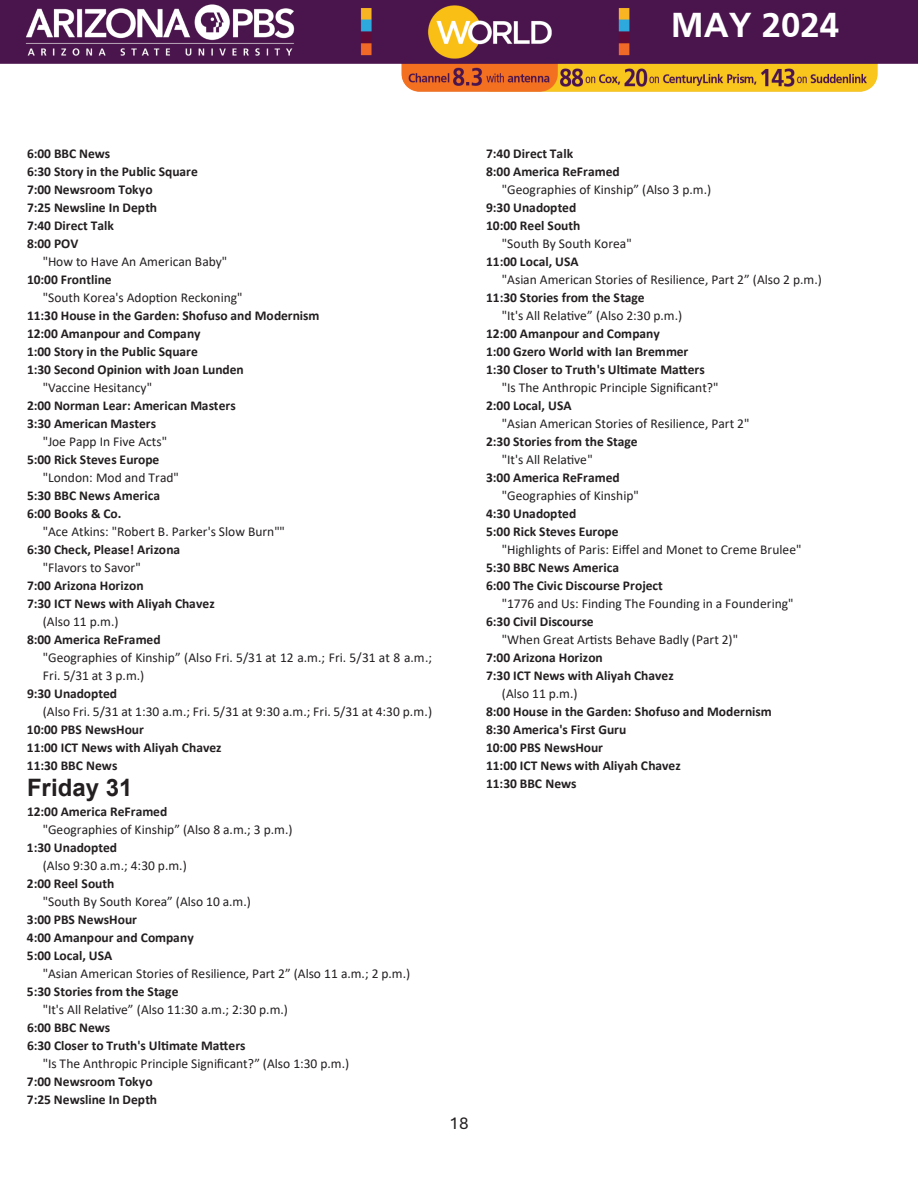
<style>
.page{position:relative;width:918px;height:1188px;background:#fff}
.page>*{position:absolute;margin:0;border:0;box-sizing:border-box;transform-origin:0 0}
.t1{font:700 36px "Frutiger";color:#fff}
.t2{font:700 24px "Arial";color:#231f20}
.t3{font:18px "Aptos";color:#231f20}
.t4{font:700 13.5px "Calibri";color:#231f20}
.t5{font:13.5px "Calibri";color:#231f20}
</style>
<div class="page">
<img style="left:0;top:0;width:918px;height:92px">
<h1 class="t1" style="left:671px;top:4px;width:170px">MAY 2024</h1>
<p class="t4" style="left:27px;top:144px;width:85px">6:00 BBC News</p>
<p class="t4" style="left:27px;top:162px;width:172px">6:30 Story in the Public Square</p>
<p class="t4" style="left:27px;top:180px;width:127px">7:00 Newsroom Tokyo</p>
<p class="t4" style="left:27px;top:198px;width:132px">7:25 Newsline In Depth</p>
<p class="t4" style="left:27px;top:216px;width:89px">7:40 Direct Talk</p>
<p class="t4" style="left:27px;top:234px;width:53px">8:00 POV</p>
<p class="t5" style="left:43px;top:252px;width:186px">"How to Have An American Baby"</p>
<p class="t4" style="left:27px;top:270px;width:86px">10:00 Frontline</p>
<p class="t5" style="left:43px;top:288px;width:201px">"South Korea's Adoption Reckoning"</p>
<p class="t4" style="left:27px;top:306px;width:294px">11:30 House in the Garden: Shofuso and Modernism</p>
<p class="t4" style="left:27px;top:324px;width:175px">12:00 Amanpour and Company</p>
<p class="t4" style="left:27px;top:342px;width:172px">1:00 Story in the Public Square</p>
<p class="t4" style="left:27px;top:360px;width:218px">1:30 Second Opinion with Joan Lunden</p>
<p class="t5" style="left:43px;top:378px;width:111px">"Vaccine Hesitancy"</p>
<p class="t4" style="left:27px;top:396px;width:210px">2:00 Norman Lear: American Masters</p>
<p class="t4" style="left:27px;top:414px;width:131px">3:30 American Masters</p>
<p class="t5" style="left:43px;top:432px;width:126px">"Joe Papp In Five Acts"</p>
<p class="t4" style="left:27px;top:450px;width:134px">5:00 Rick Steves Europe</p>
<p class="t5" style="left:43px;top:468px;width:138px">"London: Mod and Trad"</p>
<p class="t4" style="left:27px;top:486px;width:135px">5:30 BBC News America</p>
<p class="t4" style="left:27px;top:504px;width:96px">6:00 Books &amp; Co.</p>
<p class="t5" style="left:43px;top:522px;width:244px">"Ace Atkins: "Robert B. Parker's Slow Burn""</p>
<p class="t4" style="left:27px;top:540px;width:155px">6:30 Check, Please! Arizona</p>
<p class="t5" style="left:43px;top:558px;width:99px">"Flavors to Savor"</p>
<p class="t4" style="left:27px;top:576px;width:118px">7:00 Arizona Horizon</p>
<p class="t4" style="left:27px;top:594px;width:189px">7:30 ICT News with Aliyah Chavez</p>
<p class="t5" style="left:43px;top:612px;width:77px">(Also 11 p.m.)</p>
<p class="t4" style="left:27px;top:630px;width:135px">8:00 America ReFramed</p>
<p class="t5" style="left:43px;top:648px;width:391px">"Geographies of Kinship” (Also Fri. 5/31 at 12 a.m.; Fri. 5/31 at 8 a.m.;</p>
<p class="t5" style="left:43px;top:666px;width:103px">Fri. 5/31 at 3 p.m.)</p>
<p class="t4" style="left:27px;top:684px;width:92px">9:30 Unadopted</p>
<p class="t5" style="left:43px;top:702px;width:391px">(Also Fri. 5/31 at 1:30 a.m.; Fri. 5/31 at 9:30 a.m.; Fri. 5/31 at 4:30 p.m.)</p>
<p class="t4" style="left:27px;top:720px;width:118px">10:00 PBS NewsHour</p>
<p class="t4" style="left:27px;top:738px;width:196px">11:00 ICT News with Aliyah Chavez</p>
<p class="t4" style="left:27px;top:756px;width:92px">11:30 BBC News</p>
<p class="t2" style="left:27px;top:771px;width:107px">Friday 31</p>
<p class="t4" style="left:27px;top:802px;width:142px">12:00 America ReFramed</p>
<p class="t5" style="left:43px;top:820px;width:251px">"Geographies of Kinship” (Also 8 a.m.; 3 p.m.)</p>
<p class="t4" style="left:27px;top:838px;width:92px">1:30 Unadopted</p>
<p class="t5" style="left:43px;top:856px;width:146px">(Also 9:30 a.m.; 4:30 p.m.)</p>
<p class="t4" style="left:27px;top:874px;width:89px">2:00 Reel South</p>
<p class="t5" style="left:43px;top:892px;width:210px">"South By South Korea” (Also 10 a.m.)</p>
<p class="t4" style="left:27px;top:910px;width:112px">3:00 PBS NewsHour</p>
<p class="t4" style="left:27px;top:928px;width:168px">4:00 Amanpour and Company</p>
<p class="t4" style="left:27px;top:946px;width:87px">5:00 Local, USA</p>
<p class="t5" style="left:43px;top:964px;width:369px">"Asian American Stories of Resilience, Part 2” (Also 11 a.m.; 2 p.m.)</p>
<p class="t4" style="left:27px;top:982px;width:153px">5:30 Stories from the Stage</p>
<p class="t5" style="left:43px;top:1000px;width:247px">"It's All Relative” (Also 11:30 a.m.; 2:30 p.m.)</p>
<p class="t4" style="left:27px;top:1018px;width:85px">6:00 BBC News</p>
<p class="t4" style="left:27px;top:1036px;width:220px">6:30 Closer to Truth's Ultimate Matters</p>
<p class="t5" style="left:43px;top:1054px;width:308px">"Is The Anthropic Principle Significant?” (Also 1:30 p.m.)</p>
<p class="t4" style="left:27px;top:1072px;width:127px">7:00 Newsroom Tokyo</p>
<p class="t4" style="left:27px;top:1090px;width:132px">7:25 Newsline In Depth</p>
<p class="t4" style="left:486px;top:144px;width:89px">7:40 Direct Talk</p>
<p class="t4" style="left:486px;top:162px;width:135px">8:00 America ReFramed</p>
<p class="t5" style="left:502px;top:180px;width:211px">"Geographies of Kinship” (Also 3 p.m.)</p>
<p class="t4" style="left:486px;top:198px;width:92px">9:30 Unadopted</p>
<p class="t4" style="left:486px;top:216px;width:96px">10:00 Reel South</p>
<p class="t5" style="left:502px;top:234px;width:131px">"South By South Korea"</p>
<p class="t4" style="left:486px;top:252px;width:94px">11:00 Local, USA</p>
<p class="t5" style="left:502px;top:270px;width:321px">"Asian American Stories of Resilience, Part 2” (Also 2 p.m.)</p>
<p class="t4" style="left:486px;top:288px;width:160px">11:30 Stories from the Stage</p>
<p class="t5" style="left:502px;top:306px;width:182px">"It's All Relative” (Also 2:30 p.m.)</p>
<p class="t4" style="left:486px;top:324px;width:175px">12:00 Amanpour and Company</p>
<p class="t4" style="left:486px;top:342px;width:204px">1:00 Gzero World with Ian Bremmer</p>
<p class="t4" style="left:486px;top:360px;width:220px">1:30 Closer to Truth's Ultimate Matters</p>
<p class="t5" style="left:502px;top:378px;width:218px">"Is The Anthropic Principle Significant?"</p>
<p class="t4" style="left:486px;top:396px;width:87px">2:00 Local, USA</p>
<p class="t5" style="left:502px;top:414px;width:249px">"Asian American Stories of Resilience, Part 2"</p>
<p class="t4" style="left:486px;top:432px;width:153px">2:30 Stories from the Stage</p>
<p class="t5" style="left:502px;top:450px;width:92px">"It's All Relative"</p>
<p class="t4" style="left:486px;top:468px;width:135px">3:00 America ReFramed</p>
<p class="t5" style="left:502px;top:486px;width:138px">"Geographies of Kinship"</p>
<p class="t4" style="left:486px;top:504px;width:92px">4:30 Unadopted</p>
<p class="t4" style="left:486px;top:522px;width:134px">5:00 Rick Steves Europe</p>
<p class="t5" style="left:502px;top:540px;width:301px">"Highlights of Paris: Eiffel and Monet to Creme Brulee"</p>
<p class="t4" style="left:486px;top:558px;width:135px">5:30 BBC News America</p>
<p class="t4" style="left:486px;top:576px;width:178px">6:00 The Civic Discourse Project</p>
<p class="t5" style="left:502px;top:594px;width:293px">"1776 and Us: Finding The Founding in a Foundering"</p>
<p class="t4" style="left:486px;top:612px;width:109px">6:30 Civil Discourse</p>
<p class="t5" style="left:502px;top:630px;width:238px">"When Great Artists Behave Badly (Part 2)"</p>
<p class="t4" style="left:486px;top:648px;width:118px">7:00 Arizona Horizon</p>
<p class="t4" style="left:486px;top:666px;width:189px">7:30 ICT News with Aliyah Chavez</p>
<p class="t5" style="left:502px;top:684px;width:77px">(Also 11 p.m.)</p>
<p class="t4" style="left:486px;top:702px;width:287px">8:00 House in the Garden: Shofuso and Modernism</p>
<p class="t4" style="left:486px;top:720px;width:142px">8:30 America's First Guru</p>
<p class="t4" style="left:486px;top:738px;width:118px">10:00 PBS NewsHour</p>
<p class="t4" style="left:486px;top:756px;width:196px">11:00 ICT News with Aliyah Chavez</p>
<p class="t4" style="left:486px;top:774px;width:92px">11:30 BBC News</p>
<p class="t3" style="left:449px;top:1111px;width:21px">18</p>
</div>
